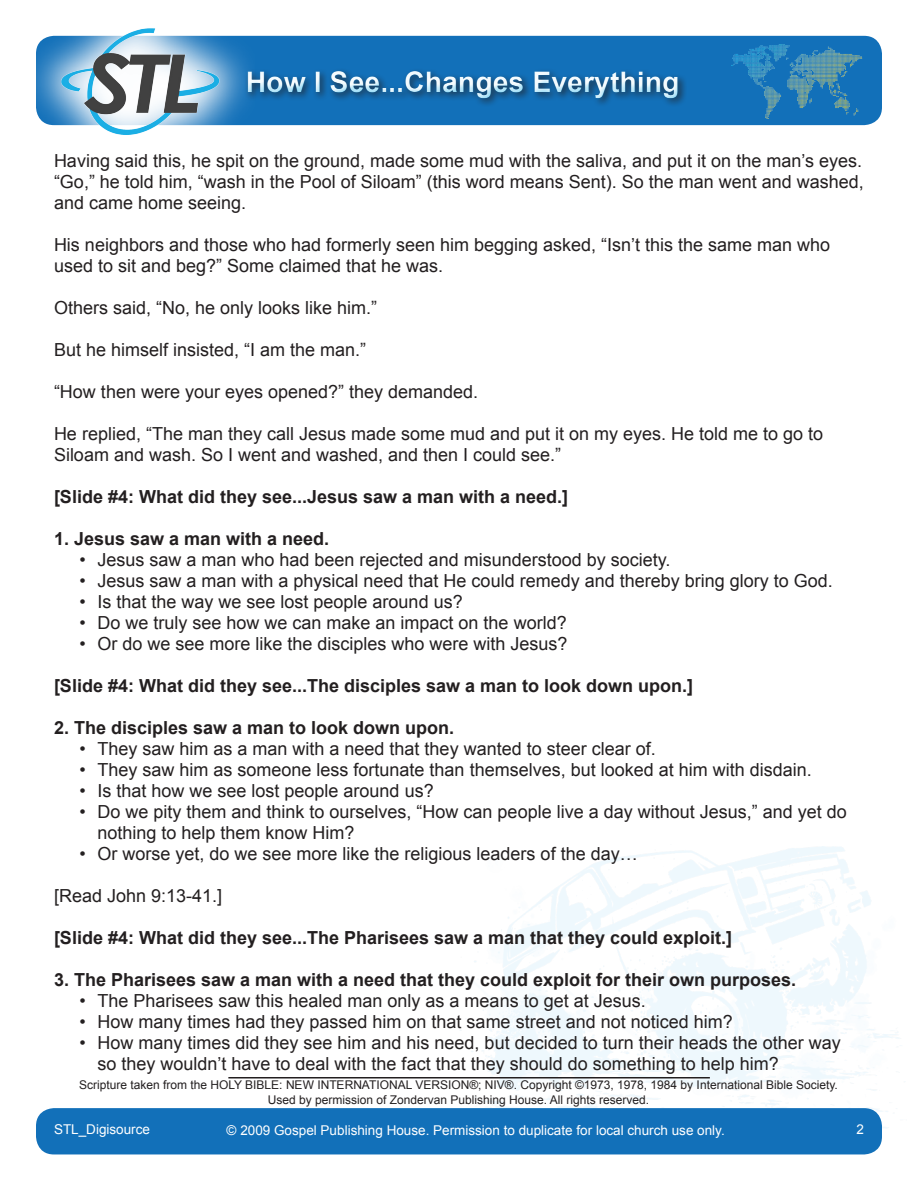
<style>
.page{position:relative;width:918px;height:1188px;background:#fff}
.page>*{position:absolute;margin:0;border:0;box-sizing:border-box;transform-origin:0 0}
.t1{font:700 28.5px "Arial";color:#fff}
.t2{font:18px/21px "Arial";color:#231f20}
.t3{font:700 18px "Arial";color:#231f20}
.t4{font:13.5px "Arial";color:#fff}
.t5{font:12px "Arial";color:#231f20}
</style>
<div class="page">
<div style="left:36px;top:1108px;width:846px;height:46px;background:#1270b9;border-radius:18px"></div>
<div style="left:36px;top:36px;width:846px;height:89px;background:#1270b9;border-radius:18px"></div>
<div style="left:239px;top:65px;width:450px;height:44px;background:#00aeef;opacity:.38"></div>
<svg style="left:36px;top:35px;width:219px;height:91px"></svg>
<img style="left:60px;top:28px;width:160px;height:107px">
<img style="left:731px;top:45px;width:131px;height:73px">
<hr style="left:228px;top:1077px;width:482px;height:1px;background:#231f20">
<h1 class="t1" style="left:246px;top:63px;width:435px">How I See...Changes Everything</h1>
<p class="t2" style="left:54px;top:151px;width:811px;text-align:justify">Having said this, he spit on the ground, made some mud with the saliva, and put it on the man’s eyes. “Go,” he told him, “wash in the Pool of Siloam” (this word means Sent). So the man went and washed, and came home seeing.</p>
<p class="t2" style="left:54px;top:235px;width:778px">His neighbors and those who had formerly seen him begging asked, “Isn’t this the same man who used to sit and beg?” Some claimed that he was.</p>
<p class="t2" style="left:54px;top:298px;width:325px">Others said, “No, he only looks like him.”</p>
<p class="t2" style="left:54px;top:340px;width:314px">But he himself insisted, “I am the man.”</p>
<p class="t2" style="left:54px;top:382px;width:426px">“How then were your eyes opened?” they demanded.</p>
<p class="t2" style="left:54px;top:424px;width:771px">He replied, “The man they call Jesus made some mud and put it on my eyes. He told me to go to<br>Siloam and wash. So I went and washed, and then I could see.”</p>
<p class="t3" style="left:54px;top:485px;width:516px">[Slide #4: What did they see...Jesus saw a man with a need.]</p>
<p class="t3" style="left:54px;top:527px;width:277px">1. Jesus saw a man with a need.</p>
<p class="t2" style="left:80px;top:550px;width:592px">• Jesus saw a man who had been rejected and misunderstood by society.</p>
<p class="t2" style="left:80px;top:571px;width:755px">• Jesus saw a man with a physical need that He could remedy and thereby bring glory to God.</p>
<p class="t2" style="left:80px;top:592px;width:385px">• Is that the way we see lost people around us?</p>
<p class="t2" style="left:80px;top:613px;width:489px">• Do we truly see how we can make an impact on the world?</p>
<p class="t2" style="left:80px;top:634px;width:490px">• Or do we see more like the disciples who were with Jesus?</p>
<p class="t3" style="left:54px;top:674px;width:641px">[Slide #4: What did they see...The disciples saw a man to look down upon.]</p>
<p class="t3" style="left:54px;top:716px;width:402px">2. The disciples saw a man to look down upon.</p>
<p class="t2" style="left:80px;top:739px;width:578px">• They saw him as a man with a need that they wanted to steer clear of.</p>
<p class="t2" style="left:80px;top:760px;width:734px">• They saw him as someone less fortunate than themselves, but looked at him with disdain.</p>
<p class="t2" style="left:80px;top:781px;width:356px">• Is that how we see lost people around us?</p>
<p class="t2" style="left:98px;top:802px;width:751px;text-indent:-18px">• Do we pity them and think to ourselves, “How can people live a day without Jesus,” and yet do nothing to help them know Him?</p>
<p class="t2" style="left:80px;top:844px;width:560px">• Or worse yet, do we see more like the religious leaders of the day…</p>
<p class="t2" style="left:54px;top:886px;width:170px">[Read John 9:13-41.]</p>
<p class="t3" style="left:54px;top:926px;width:680px">[Slide #4: What did they see...The Pharisees saw a man that they could exploit.]</p>
<p class="t3" style="left:54px;top:968px;width:744px">3. The Pharisees saw a man with a need that they could exploit for their own purposes.</p>
<p class="t2" style="left:80px;top:991px;width:568px">• The Pharisees saw this healed man only as a means to get at Jesus.</p>
<p class="t2" style="left:80px;top:1012px;width:655px">• How many times had they passed him on that same street and not noticed him?</p>
<p class="t2" style="left:98px;top:1033px;width:745px;text-indent:-18px">• How many times did they see him and his need, but decided to turn their heads the other way so they wouldn’t have to deal with the fact that they should do something to help him?</p>
<p class="t5" style="left:79px;top:1077px;width:760px">Scripture taken from the HOLY BIBLE: NEW INTERNATIONAL VERSION®; NIV®. Copyright ©1973, 1978, 1984 by International Bible Society.</p>
<p class="t5" style="left:268px;top:1092px;width:383px">Used by permission of Zondervan Publishing House. All rights reserved.</p>
<p class="t4" style="left:54px;top:1121px;width:98px">STL_Digisource</p>
<p class="t4" style="left:227px;top:1122px;width:500px">© 2009 Gospel Publishing House. Permission to duplicate for local church use only.</p>
<p class="t4" style="left:856px;top:1121px;width:9px">2</p>
</div>
